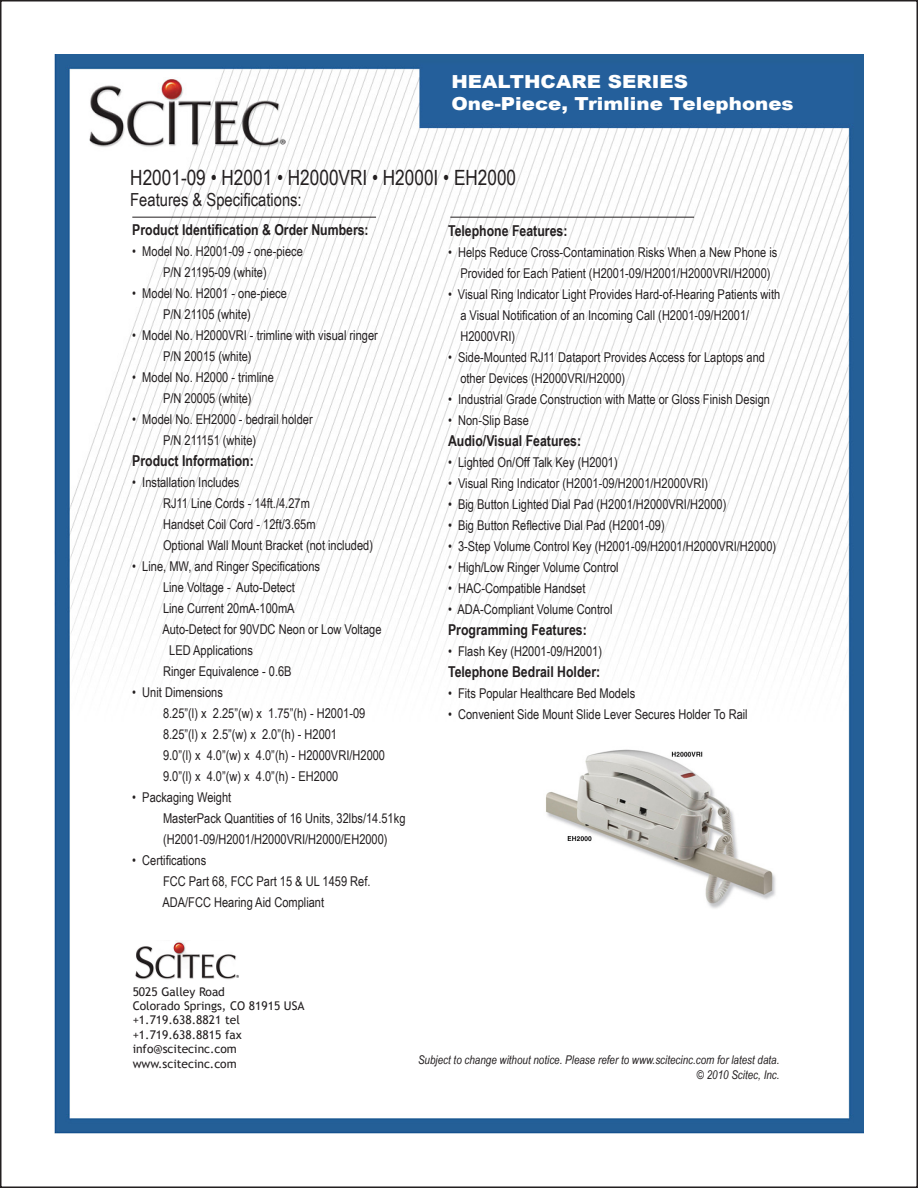
<style>
.page{position:relative;width:918px;height:1188px;background:#fff}
.page>*{position:absolute;margin:0;border:0;box-sizing:border-box;transform-origin:0 0}
.t1{font:21px "Arial Narrow";color:#231f20}
.t2{font:900 18px "Arial";color:#fff;scale:1.1 1}
.t3{font:18px "Arial Narrow";color:#231f20}
.t4{font:700 15px "Arial Narrow";color:#231f20}
.t5{font:13.5px "Arial Narrow";color:#231f20}
.t6{font:12px "Trebuchet MS";color:#231f20}
.t7{font:italic 12px "Arial Narrow";color:#231f20}
</style>
<div class="page">
<img style="left:54px;top:54px;width:810px;height:1080px">
<svg style="left:445px;top:220px;width:338px;height:214px"></svg>
<svg style="left:445px;top:460px;width:266px;height:40px"></svg>
<hr style="left:132px;top:217px;width:244px;height:1px;background:#231f20">
<img style="left:132px;top:941px;width:109px;height:43px">
<hr style="left:450px;top:217px;width:244px;height:1px;background:#231f20">
<img style="left:540px;top:743px;width:242px;height:167px">
<p class="t2" style="left:451px;top:69px;width:217px">HEALTHCARE SERIES</p>
<p class="t2" style="left:451px;top:91px;width:313px">One-Piece, Trimline Telephones</p>
<p class="t1" style="left:130px;top:162px;width:387px">H2001-09 • H2001 • H2000VRI • H2000I • EH2000</p>
<p class="t3" style="left:130px;top:187px;width:173px">Features &amp; Specifications:</p>
<p class="t4" style="left:132px;top:218px;width:238px">Product Identification &amp; Order Numbers:</p>
<p class="t5" style="left:132px;top:241px;width:172px">• Model No. H2001-09 - one-piece</p>
<p class="t5" style="left:163px;top:262px;width:105px">P/N 21195-09 (white)</p>
<p class="t5" style="left:132px;top:283px;width:156px">• Model No. H2001 - one-piece</p>
<p class="t5" style="left:163px;top:304px;width:89px">P/N 21105 (white)</p>
<p class="t5" style="left:132px;top:325px;width:247px">• Model No. H2000VRI - trimline with visual ringer</p>
<p class="t5" style="left:163px;top:346px;width:90px">P/N 20015 (white)</p>
<p class="t5" style="left:132px;top:367px;width:143px">• Model No. H2000 - trimline</p>
<p class="t5" style="left:163px;top:388px;width:90px">P/N 20005 (white)</p>
<p class="t5" style="left:132px;top:409px;width:182px">• Model No. EH2000 - bedrail holder</p>
<p class="t5" style="left:163px;top:430px;width:95px">P/N 211151 (white)</p>
<p class="t4" style="left:132px;top:449px;width:123px">Product Information:</p>
<p class="t5" style="left:132px;top:472px;width:109px">• Installation Includes</p>
<p class="t5" style="left:163px;top:493px;width:148px">RJ11 Line Cords - 14ft./4.27m</p>
<p class="t5" style="left:163px;top:514px;width:154px">Handset Coil Cord - 12ft/3.65m</p>
<p class="t5" style="left:163px;top:535px;width:212px">Optional Wall Mount Bracket (not included)</p>
<p class="t5" style="left:132px;top:556px;width:189px">• Line, MW, and Ringer Specifications</p>
<p class="t5" style="left:163px;top:577px;width:133px">Line Voltage - Auto-Detect</p>
<p class="t5" style="left:163px;top:598px;width:133px">Line Current 20mA-100mA</p>
<p class="t5" style="left:162px;top:619px;width:221px">Auto-Detect for 90VDC Neon or Low Voltage</p>
<p class="t5" style="left:169px;top:640px;width:85px">LED Applications</p>
<p class="t5" style="left:163px;top:661px;width:130px">Ringer Equivalence - 0.6B</p>
<p class="t5" style="left:132px;top:682px;width:92px">• Unit Dimensions</p>
<p class="t5" style="left:163px;top:703px;width:204px">8.25”(l) x 2.25”(w) x 1.75”(h) - H2001-09</p>
<p class="t5" style="left:163px;top:724px;width:176px">8.25”(l) x 2.5”(w) x 2.0”(h) - H2001</p>
<p class="t5" style="left:163px;top:745px;width:224px">9.0”(l) x 4.0”(w) x 4.0”(h) - H2000VRI/H2000</p>
<p class="t5" style="left:163px;top:766px;width:177px">9.0”(l) x 4.0”(w) x 4.0”(h) - EH2000</p>
<p class="t5" style="left:132px;top:787px;width:101px">• Packaging Weight</p>
<p class="t5" style="left:163px;top:808px;width:244px">MasterPack Quantities of 16 Units, 32lbs/14.51kg</p>
<p class="t5" style="left:163px;top:829px;width:226px">(H2001-09/H2001/H2000VRI/H2000/EH2000)</p>
<p class="t5" style="left:132px;top:850px;width:76px">• Certifications</p>
<p class="t5" style="left:163px;top:871px;width:209px">FCC Part 68, FCC Part 15 &amp; UL 1459 Ref.</p>
<p class="t5" style="left:162px;top:892px;width:163px">ADA/FCC Hearing Aid Compliant</p>
<p class="t4" style="left:448px;top:219px;width:121px">Telephone Features:</p>
<p class="t5" style="left:448px;top:242px;width:331px">• Helps Reduce Cross-Contamination Risks When a New Phone is</p>
<p class="t5" style="left:460px;top:263px;width:312px">Provided for Each Patient (H2001-09/H2001/H2000VRI/H2000)</p>
<p class="t5" style="left:448px;top:284px;width:334px">• Visual Ring Indicator Light Provides Hard-of-Hearing Patients with</p>
<p class="t5" style="left:460px;top:305px;width:291px">a Visual Notification of an Incoming Call (H2001-09/H2001/</p>
<p class="t5" style="left:460px;top:326px;width:56px">H2000VRI)</p>
<p class="t5" style="left:448px;top:347px;width:318px">• Side-Mounted RJ11 Dataport Provides Access for Laptops and</p>
<p class="t5" style="left:460px;top:368px;width:166px">other Devices (H2000VRI/H2000)</p>
<p class="t5" style="left:448px;top:389px;width:323px">• Industrial Grade Construction with Matte or Gloss Finish Design</p>
<p class="t5" style="left:448px;top:410px;width:82px">• Non-Slip Base</p>
<p class="t4" style="left:448px;top:429px;width:135px">Audio/Visual Features:</p>
<p class="t5" style="left:448px;top:452px;width:171px">• Lighted On/Off Talk Key (H2001)</p>
<p class="t5" style="left:448px;top:473px;width:262px">• Visual Ring Indicator (H2001-09/H2001/H2000VRI)</p>
<p class="t5" style="left:448px;top:494px;width:280px">• Big Button Lighted Dial Pad (H2001/H2000VRI/H2000)</p>
<p class="t5" style="left:448px;top:515px;width:218px">• Big Button Reflective Dial Pad (H2001-09)</p>
<p class="t5" style="left:448px;top:536px;width:330px">• 3-Step Volume Control Key (H2001-09/H2001/H2000VRI/H2000)</p>
<p class="t5" style="left:448px;top:557px;width:172px">• High/Low Ringer Volume Control</p>
<p class="t5" style="left:448px;top:578px;width:139px">• HAC-Compatible Handset</p>
<p class="t5" style="left:448px;top:599px;width:166px">• ADA-Compliant Volume Control</p>
<p class="t4" style="left:448px;top:618px;width:140px">Programming Features:</p>
<p class="t5" style="left:448px;top:641px;width:156px">• Flash Key (H2001-09/H2001)</p>
<p class="t4" style="left:448px;top:660px;width:154px">Telephone Bedrail Holder:</p>
<p class="t5" style="left:448px;top:683px;width:189px">• Fits Popular Healthcare Bed Models</p>
<p class="t5" style="left:448px;top:704px;width:301px">• Convenient Side Mount Slide Lever Secures Holder To Rail</p>
<p class="t6" style="left:133px;top:984px;width:94px">5025 Galley Road</p>
<p class="t6" style="left:133px;top:999px;width:173px">Colorado Springs, CO 81915 USA</p>
<p class="t6" style="left:133px;top:1013px;width:109px">+1.719.638.8821 tel</p>
<p class="t6" style="left:133px;top:1027px;width:111px">+1.719.638.8815 fax</p>
<p class="t6" style="left:133px;top:1042px;width:106px">info@scitecinc.com</p>
<p class="t6" style="left:133px;top:1056px;width:106px">www.scitecinc.com</p>
<p class="t7" style="left:418px;top:1052px;width:363px">Subject to change without notice. Please refer to www.scitecinc.com for latest data.</p>
<p class="t7" style="left:697px;top:1066px;width:84px">© 2010 Scitec, Inc.</p>
</div>
